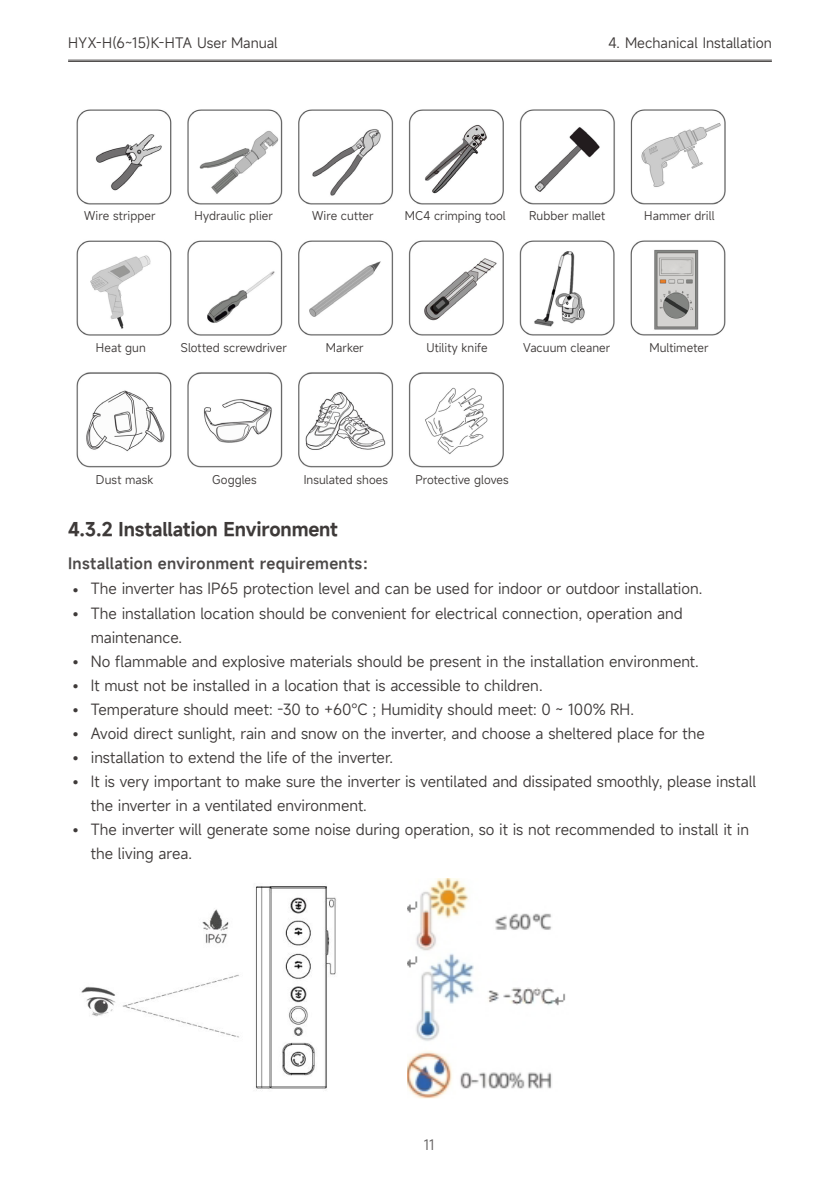
<style>
.page{position:relative;width:840px;height:1191px;background:#fff}
.page>*{position:absolute;margin:0;border:0;box-sizing:border-box;transform-origin:0 0}
.t1{font:600 18px "Mi Sans";letter-spacing:-.01em;color:#3e3a39}
.t2{font:15px/24px "Mi Sans";color:#3e3a39}
.t3{font:600 15px "Mi Sans";letter-spacing:.02em;color:#4c4948}
.t4{font:14px "Mi Sans";color:#3e3a39}
.t5{font:14px "Mi Sans";color:#626060}
.t6{font:11.6px "Mi Sans";letter-spacing:.005em;color:#3e3a39}
</style>
<div class="page">
<hr style="left:68px;top:60px;width:703px;height:1px;background:#4c4948">
<hr style="left:68px;top:61px;width:703px;height:1px;background:#4c4948">
<img style="left:76px;top:109px;width:650px;height:359px">
<div style="left:80px;top:209px;width:639px;height:17px;background:#fff"></div>
<div style="left:80px;top:341px;width:639px;height:17px;background:#fff"></div>
<img style="left:81px;top:886px;width:256px;height:205px">
<img style="left:407px;top:878px;width:159px;height:220px">
<p class="t4" style="left:68px;top:34px;width:211px">HYX-H(6~15)K-HTA User Manual</p>
<p class="t4" style="left:608px;top:34px;width:165px">4. Mechanical Installation</p>
<p class="t6" style="left:84px;top:208px;width:73px">Wire stripper</p>
<p class="t6" style="left:194px;top:208px;width:80px">Hydraulic plier</p>
<p class="t6" style="left:312px;top:208px;width:63px">Wire cutter</p>
<p class="t6" style="left:404px;top:208px;width:102px">MC4 crimping tool</p>
<p class="t6" style="left:529px;top:208px;width:77px">Rubber mallet</p>
<p class="t6" style="left:644px;top:208px;width:72px">Hammer drill</p>
<p class="t6" style="left:96px;top:340px;width:51px">Heat gun</p>
<p class="t6" style="left:181px;top:340px;width:107px">Slotted screwdriver</p>
<p class="t6" style="left:326px;top:340px;width:39px">Marker</p>
<p class="t6" style="left:426px;top:340px;width:63px">Utility knife</p>
<p class="t6" style="left:522px;top:340px;width:89px">Vacuum cleaner</p>
<p class="t6" style="left:649px;top:340px;width:60px">Multimeter</p>
<p class="t6" style="left:96px;top:472px;width:59px">Dust mask</p>
<p class="t6" style="left:212px;top:472px;width:46px">Goggles</p>
<p class="t6" style="left:303px;top:472px;width:86px">Insulated shoes</p>
<p class="t6" style="left:415px;top:472px;width:95px">Protective gloves</p>
<p class="t1" style="left:68px;top:517px;width:271px">4.3.2 Installation Environment</p>
<p class="t3" style="left:68px;top:553px;width:310px">Installation environment requirements：</p>
<p class="t2" style="left:68px;top:577px;width:635px">• The inverter has IP65 protection level and can be used for indoor or outdoor installation.</p>
<p class="t2" style="left:91px;top:601px;width:593px;text-indent:-23px">• The installation location should be convenient for electrical connection, operation and maintenance.</p>
<p class="t2" style="left:68px;top:649px;width:632px">• No flammable and explosive materials should be present in the installation environment.</p>
<p class="t2" style="left:68px;top:673px;width:476px">• It must not be installed in a location that is accessible to children.</p>
<p class="t2" style="left:68px;top:697px;width:567px">• Temperature should meet: -30 to +60℃ ; Humidity should meet: 0 ~ 100% RH.</p>
<p class="t2" style="left:68px;top:721px;width:638px">• Avoid direct sunlight, rain and snow on the inverter, and choose a sheltered place for the</p>
<p class="t2" style="left:68px;top:745px;width:326px">• installation to extend the life of the inverter.</p>
<p class="t2" style="left:91px;top:769px;width:666px;text-indent:-23px">• It is very important to make sure the inverter is ventilated and dissipated smoothly, please install the inverter in a ventilated environment.</p>
<p class="t2" style="left:91px;top:817px;width:659px;text-indent:-23px">• The inverter will generate some noise during operation, so it is not recommended to install it in the living area.</p>
<p class="t5" style="left:423px;top:1135px;width:12px">11</p>
</div>
